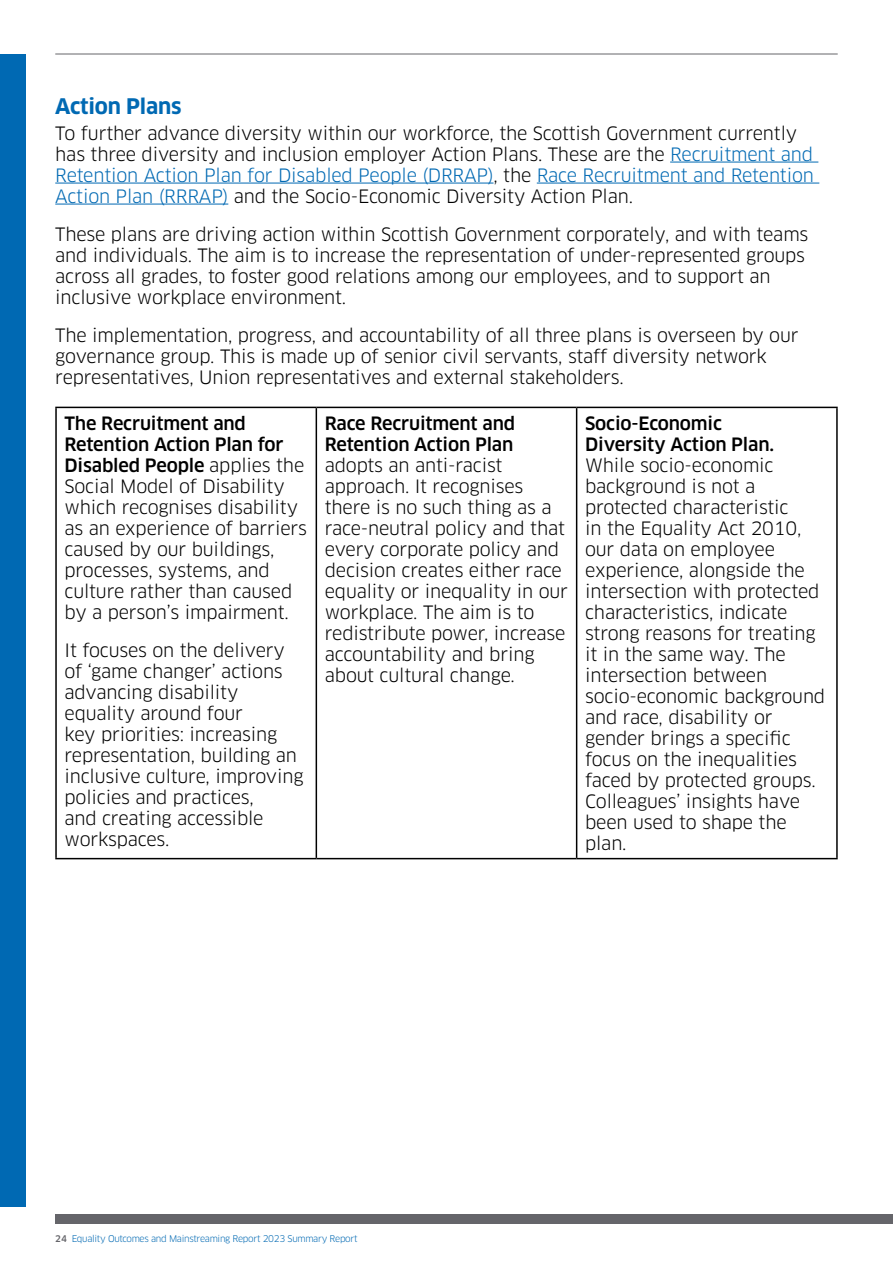
<style>
.page{position:relative;width:893px;height:1263px;background:#fff}
.page>*{position:absolute;margin:0;border:0;box-sizing:border-box;transform-origin:0 0}
.Body_Txt_Heading{font:700 21px "Clan OT";letter-spacing:-.01em;color:#0069b3}
.Body_Text{font:18px/21px "Clan OT";letter-spacing:-.01em;color:#000}
.t1{font:9px "Clan OT";letter-spacing:-.035em;color:#0069b3}
.s1{color:#0069b3}
.s2{font-weight:500}
.s3{font-weight:500;color:#65656a}
</style>
<div class="page">
<div style="left:55px;top:1214px;width:838px;height:10px;background:#65656a"></div>
<div style="left:0;top:54px;width:26px;height:1152px;background:#0069b3"></div>
<hr style="left:55px;top:54px;width:783px;height:1px;background:#65656a">
<hr style="left:670px;top:162px;width:148px;height:1px;background:#0069b3">
<hr style="left:55px;top:183px;width:438px;height:1px;background:#0069b3">
<hr style="left:537px;top:183px;width:282px;height:1px;background:#0069b3">
<hr style="left:55px;top:204px;width:173px;height:1px;background:#0069b3">
<hr style="left:55px;top:407px;width:261px;height:1px;background:#000">
<hr style="left:55px;top:408px;width:2px;height:450px;background:#000">
<hr style="left:316px;top:407px;width:261px;height:1px;background:#000">
<hr style="left:316px;top:408px;width:1px;height:450px;background:#000">
<hr style="left:577px;top:407px;width:261px;height:1px;background:#000">
<hr style="left:576px;top:408px;width:1px;height:450px;background:#000">
<hr style="left:836px;top:408px;width:2px;height:450px;background:#000">
<hr style="left:55px;top:858px;width:261px;height:1px;background:#000">
<hr style="left:316px;top:858px;width:261px;height:1px;background:#000">
<hr style="left:577px;top:858px;width:261px;height:1px;background:#000">
<h2 class="Body_Txt_Heading" style="left:55px;top:94px;width:128px">Action Plans</h2>
<p class="Body_Text" style="left:55px;top:122px;width:760px">To further advance diversity within our workforce, the Scottish Government currently has three diversity and inclusion employer Action Plans. These are the <span class="s1">Recruitment and Retention Action Plan for Disabled People (DRRAP)</span>, the <span class="s1">Race Recruitment and Retention Action Plan (RRRAP)</span> and the Socio-Economic Diversity Action Plan.</p>
<p class="Body_Text" style="left:55px;top:223px;width:755px">These plans are driving action within Scottish Government corporately, and with teams and individuals. The aim is to increase the representation of under-represented groups across all grades, to foster good relations among our employees, and to support an inclusive workplace environment.</p>
<p class="Body_Text" style="left:55px;top:324px;width:745px">The implementation, progress, and accountability of all three plans is overseen by our governance group. This is made up of senior civil servants, staff diversity network representatives, Union representatives and external stakeholders.</p>
<p class="Body_Text" style="left:65px;top:413px;width:244px"><span class="s2">The Recruitment and<br>Retention Action Plan for<br>Disabled People</span> applies the<br>Social Model of Disability which recognises disability as an experience of barriers caused by our buildings, processes, systems, and culture rather than caused by a person’s impairment.</p>
<p class="Body_Text" style="left:65px;top:640px;width:241px">It focuses on the delivery of ‘game changer’ actions advancing disability equality around four<br>key priorities: increasing representation, building an inclusive culture, improving policies and practices,<br>and creating accessible workspaces.</p>
<p class="Body_Text" style="left:325px;top:413px;width:245px"><span class="s2">Race Recruitment and<br>Retention Action Plan </span>adopts an anti-racist approach. It recognises there is no such thing as a race-neutral policy and that every corporate policy and decision creates either race equality or inequality in our workplace. The aim is to redistribute power, increase accountability and bring about cultural change.</p>
<p class="Body_Text" style="left:585px;top:413px;width:241px"><span class="s2">Socio-Economic<br>Diversity Action Plan.<br></span>While socio-economic background is not a protected characteristic<br>in the Equality Act 2010, our data on employee experience, alongside the intersection with protected characteristics, indicate strong reasons for treating it in the same way. The intersection between socio-economic background and race, disability or gender brings a specific focus on the inequalities faced by protected groups.<br>Colleagues’ insights have been used to shape the plan.</p>
<p class="t1" style="left:55px;top:1233px;width:304px"><span class="s3">24</span> Equality Outcomes and Mainstreaming Report 2023 Summary Report</p>
</div>
